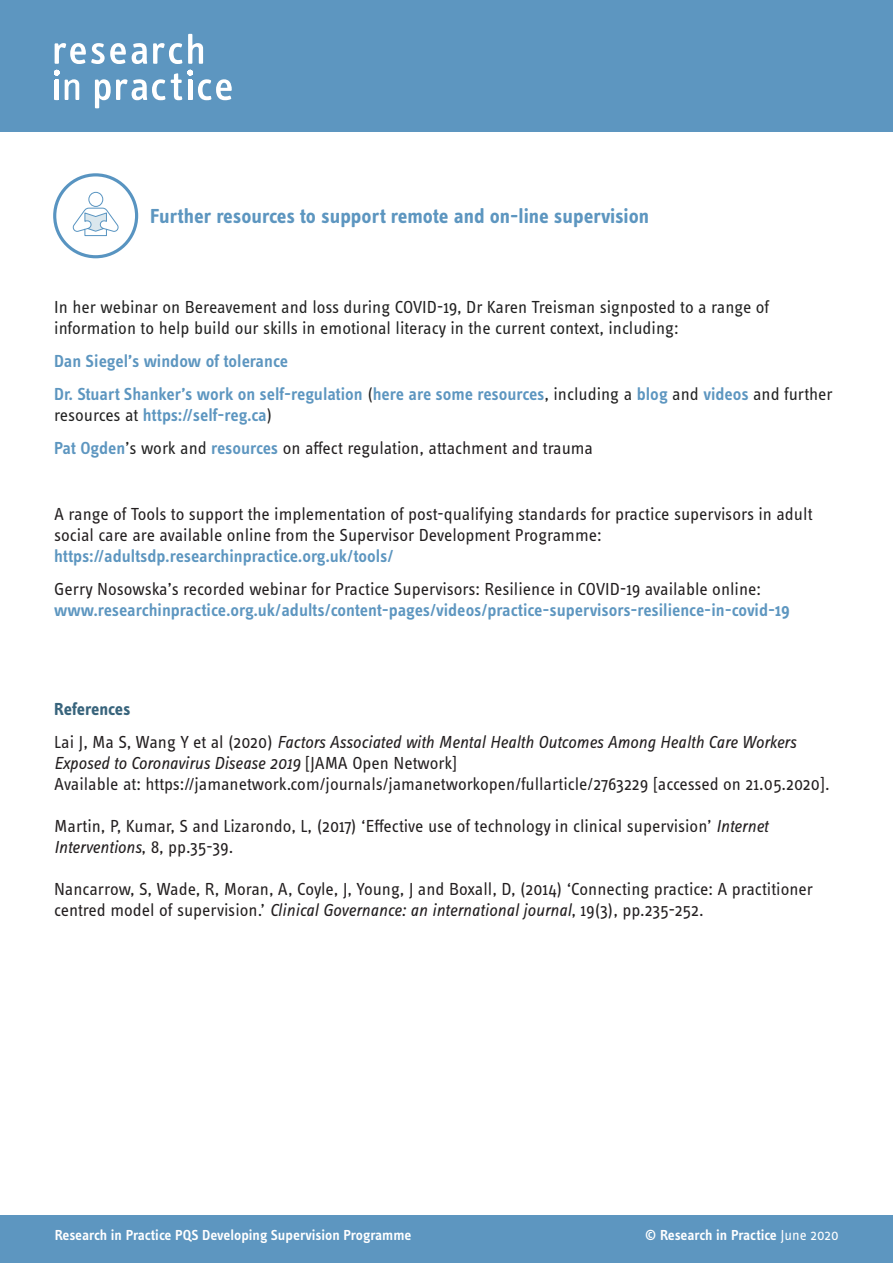
<style>
.page{position:relative;width:893px;height:1263px;background:#fff}
.page>*{position:absolute;margin:0;border:0;box-sizing:border-box;transform-origin:0 0}
.Default{font:700 21px "Info Text Pro";color:#5d96c0}
.Default-2{font:18px/21px "Info Text Pro";color:#231f20}
.Default-3{font:600 18px/21px "Info Text Pro";color:#5d96c0}
.Default-4{font:18px/21px "Info Text Pro";color:#222}
.Default-5{font:italic 18px/21px "Info Text Pro";letter-spacing:-.005em;color:#231f20}
.Default-6{font:700 18px "Info Text Pro";letter-spacing:-.01em;color:#38647c}
.t1{font:600 15px "Info Text Pro";color:#fff}
.s1{font-weight:400;color:#222}
.s2{font-weight:600;color:#5d96c0}
.s3{color:#222}
.s4{font-weight:400;color:#231f20}
.s5{font-style:normal}
.s6{font-style:italic}
.s7{font-weight:400}
</style>
<div class="page">
<div style="left:0;top:1215px;width:893px;height:48px;background:#5d96c0"></div>
<div style="left:0;top:0;width:893px;height:132px;background:#5d96c0"></div>
<svg style="left:54px;top:34px;width:178px;height:74px"></svg>
<div style="left:88px;top:192px;width:15px;height:15px;border:1px solid #5894c1;border-radius:50%"></div>
<div style="left:53px;top:173px;width:85px;height:85px;border:3px solid #5894c1;border-radius:50%"></div>
<svg style="left:72px;top:207px;width:47px;height:29px"></svg>
<p class="Default" style="left:150px;top:203px;width:500px">Further resources to support remote and on-line supervision</p>
<p class="Default-4" style="left:54px;top:296px;width:716px">In her webinar on Bereavement and loss during COVID-19, Dr Karen Treisman signposted to a range of information to help build our skills in emotional literacy in the current context, including:</p>
<p class="Default-3" style="left:54px;top:350px;width:235px">Dan Siegel’s window of tolerance</p>
<p class="Default-3" style="left:54px;top:383px;width:780px">Dr. Stuart Shanker’s work on self-regulation <span class="s1">(</span>here are some resources<span class="s1">, including a</span> blog <span class="s1">and</span> videos <span class="s1">and further resources at</span> https://self-reg.ca<span class="s1">)</span></p>
<p class="Default-2" style="left:54px;top:437px;width:540px"><span class="s2">Pat Ogden</span><span class="s3">’s work and</span> <span class="s2">resources</span> on affect regulation, attachment and trauma</p>
<p class="Default-2" style="left:54px;top:503px;width:760px">A range of Tools to support the implementation of post-qualifying standards for practice supervisors in adult social care are available online from the Supervisor Development Programme: <span class="s2">https://adultsdp.researchinpractice.org.uk/tools/</span></p>
<p class="Default-3" style="left:54px;top:578px;width:737px"><span class="s4">Gerry Nosowska’s recorded webinar for Practice Supervisors: Resilience in COVID-19 available online: </span>www.researchinpractice.org.uk/adults/content-pages/videos/practice-supervisors-resilience-in-covid-19</p>
<p class="Default-6" style="left:54px;top:698px;width:78px">References</p>
<p class="Default-5" style="left:54px;top:731px;width:744px"><span class="s5">Lai J, Ma S, Wang Y et al (2020)</span> Factors Associated with Mental Health Outcomes Among Health Care Workers<br>Exposed to Coronavirus Disease 2019 <span class="s5">[JAMA Open Network]</span></p>
<p class="Default-2" style="left:54px;top:773px;width:777px">Available at: https://jamanetwork.com/journals/jamanetworkopen/fullarticle/2763229 [accessed on 21.05.2020].</p>
<p class="Default-2" style="left:54px;top:815px;width:716px">Martin, P, Kumar, S and Lizarondo, L, (2017) ‘Effective use of technology in clinical supervision’ <span class="s6">Internet<br>Interventions</span>, 8, pp.35-39.</p>
<p class="Default-2" style="left:54px;top:878px;width:760px">Nancarrow, S, Wade, R, Moran, A, Coyle, J, Young, J and Boxall, D, (2014) ‘Connecting practice: A practitioner centred model of supervision.’ <span class="s6">Clinical Governance: an international journal</span>, 19(3), pp.235-252.</p>
<p class="t1" style="left:55px;top:1226px;width:358px">Research in Practice PQS Developing Supervision Programme</p>
<p class="t1" style="left:645px;top:1226px;width:195px">© Research in Practice <span class="s7">June 2020</span></p>
</div>
